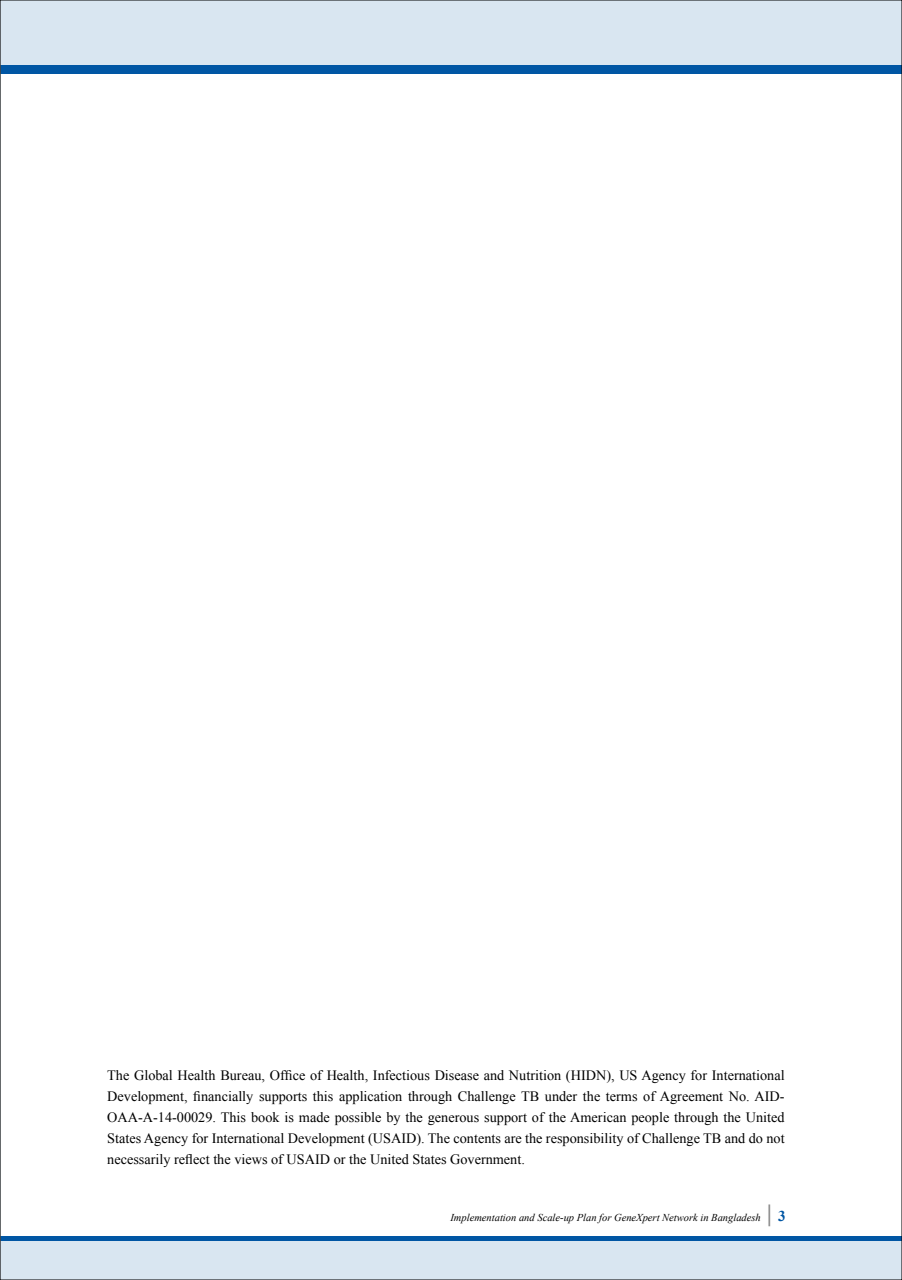
<style>
.page{position:relative;width:902px;height:1280px;background:#fff}
.page>*{position:absolute;margin:0;border:0;box-sizing:border-box;transform-origin:0 0}
.t1{font:700 24px "Times New Roman";color:#878787}
.t2{font:14.25px/21px "Times New Roman";color:#000;text-align:justify}
.t3{font:italic 10.5px "Times New Roman";color:#000}
.s1{font-size:15px;color:#0056a4}
</style>
<div class="page">
<div style="left:0;top:1241px;width:902px;height:39px;background:#d9e6f1"></div>
<div style="left:0;top:0;width:902px;height:65px;background:#d9e6f1"></div>
<div style="left:0;top:65px;width:902px;height:8px;background:#0056a4"></div>
<div style="left:0;top:1236px;width:902px;height:5px;background:#0056a4"></div>
<p class="t2" style="left:107px;top:1064px;width:679px">The Global Health Bureau, Office of Health, Infectious Disease and Nutrition (HIDN), US Agency for International Development, financially supports this application through Challenge TB under the terms of Agreement No. AID-OAA-A-14-00029. This book is made possible by the generous support of the American people through the United States Agency for International Development (USAID). The contents are the responsibility of Challenge TB and do not necessarily reflect the views of USAID or the United States Government.</p>
<p class="t3" style="left:450px;top:1210px;width:312px">Implementation and Scale-up Plan for GeneXpert Network in Bangladesh</p>
<h1 class="t1" style="left:767px;top:1196px;width:20px">| <span class="s1">3</span></h1>
</div>
